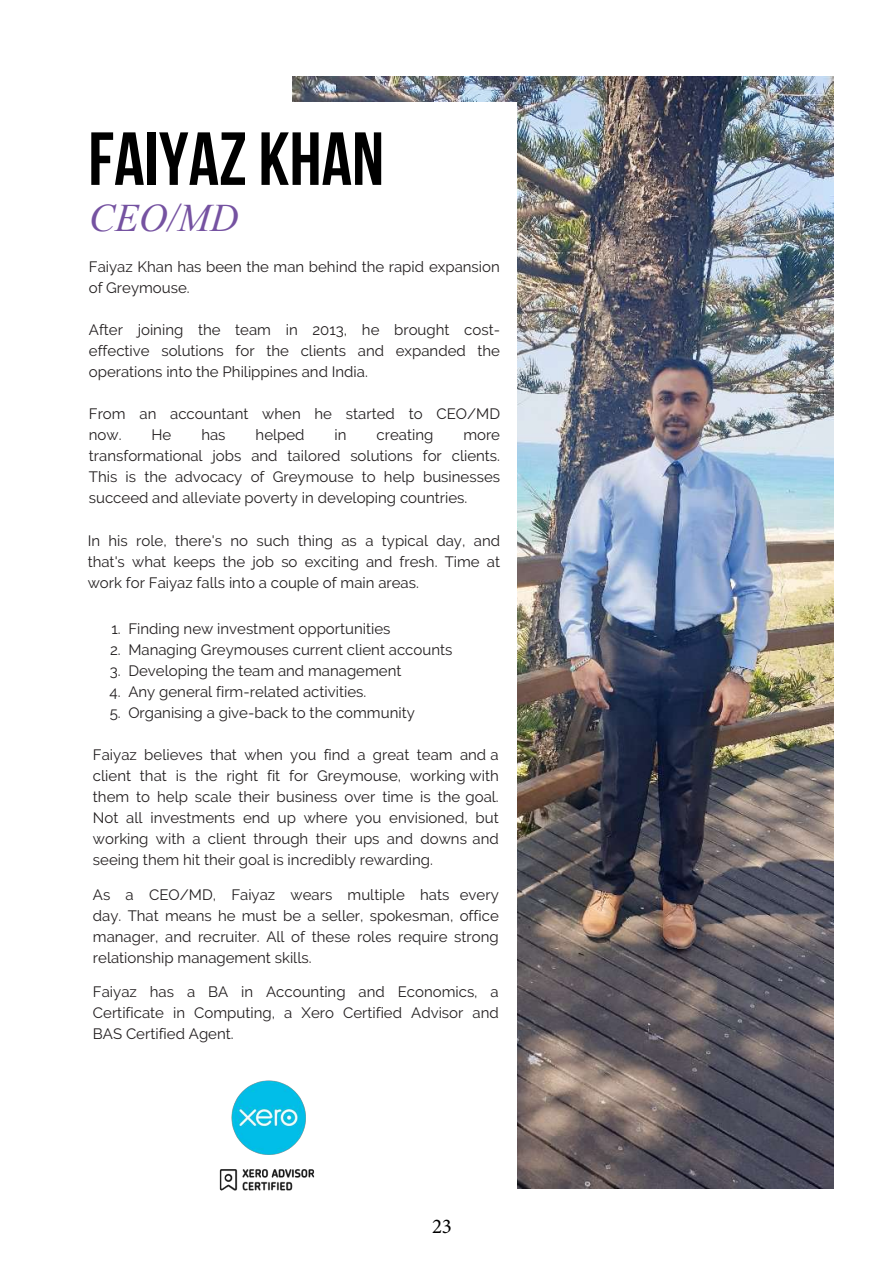
<style>
.page{position:relative;width:893px;height:1263px;background:#fff}
.page>*{position:absolute;margin:0;border:0;box-sizing:border-box;transform-origin:0 0}
.t1{font:700 75px "Bebas Neue";color:#000}
.t2{font:italic 39px "Times New Roman";color:#7552a1}
.t3{font:21px "Minion Pro";color:#000}
.t4{font:15px/21px "Raleway";color:#231f20;text-align:justify}
</style>
<div class="page">
<img style="left:293px;top:76px;width:541px;height:1113px">
<div style="left:98px;top:102px;width:419px;height:1109px;background:#fff"></div>
<img style="left:219px;top:1170px;width:95px;height:21px">
<img style="left:220px;top:1080px;width:94px;height:90px">
<h1 class="t1" style="left:88px;top:118px;width:297px">FAIYAZ KHAN</h1>
<h2 class="t2" style="left:89px;top:191px;width:151px">CEO/MD</h2>
<p class="t4" style="left:89px;top:256px;width:412px">Faiyaz Khan has been the man behind the rapid expansion of Greymouse.</p>
<p class="t4" style="left:89px;top:319px;width:413px">After joining the team in 2013, he brought cost&shy;effective solutions for the clients and expanded the operations into the Philippines and India.</p>
<p class="t4" style="left:89px;top:403px;width:413px">From an accountant when he started to CEO/MD now.</p>
<p class="t4" style="left:152px;top:424px;width:21px">He</p>
<p class="t4" style="left:201px;top:424px;width:26px">has</p>
<p class="t4" style="left:256px;top:424px;width:51px">helped</p>
<p class="t4" style="left:335px;top:424px;width:14px">in</p>
<p class="t4" style="left:377px;top:424px;width:58px">creating</p>
<p class="t4" style="left:89px;top:424px;width:413px;text-indent:374px">more transformational jobs and tailored solutions for clients.<br>This is the advocacy of Greymouse to help businesses succeed and alleviate poverty in developing countries.</p>
<p class="t4" style="left:88px;top:530px;width:414px">In his role, there's no such thing as a typical day, and that's what keeps the job so exciting and fresh. Time at work for Faiyaz falls into a couple of main areas.</p>
<p class="t4" style="left:111px;top:618px;width:281px">1. Finding new investment opportunities</p>
<p class="t4" style="left:110px;top:639px;width:344px">2. Managing Greymouses current client accounts</p>
<p class="t4" style="left:110px;top:660px;width:293px">3. Developing the team and management</p>
<p class="t4" style="left:110px;top:681px;width:258px">4. Any general firm-related activities.</p>
<p class="t4" style="left:110px;top:702px;width:307px">5. Organising a give-back to the community</p>
<p class="t4" style="left:93px;top:744px;width:407px">Faiyaz believes that when you find a great team and a client that is the right fit for Greymouse, working with them to help scale their business over time is the goal.<br>Not all investments end up where you envisioned, but working with a client through their ups and downs and seeing them hit their goal is incredibly rewarding.</p>
<p class="t4" style="left:93px;top:884px;width:407px">As a CEO/MD, Faiyaz wears multiple hats every day. That means he must be a seller, spokesman, office manager, and recruiter. All of these roles require strong relationship management skills.</p>
<p class="t4" style="left:93px;top:982px;width:407px">Faiyaz has a BA in Accounting and Economics, a Certificate in Computing, a Xero Certified Advisor and BAS Certified Agent.</p>
<h3 class="t3" style="left:432px;top:1212px;width:21px">23</h3>
</div>
